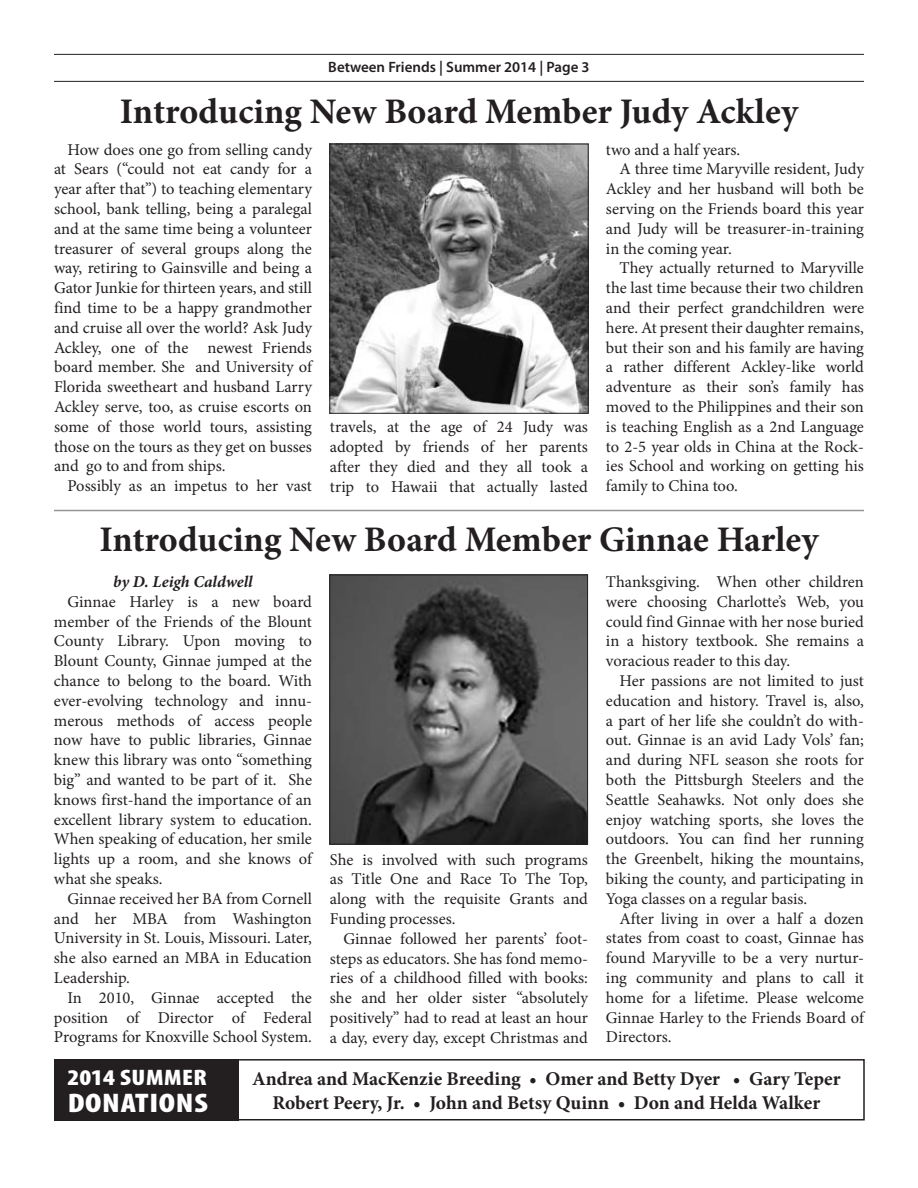
<style>
.page{position:relative;width:918px;height:1188px;background:#fff}
.page>*{position:absolute;margin:0;border:0;box-sizing:border-box;transform-origin:0 0}
.t1{font:700 36px "Minion Pro";letter-spacing:-.005em;color:#231f20}
.t2{font:900 condensed 27px "Myriad Pro";letter-spacing:.02em;color:#fff;scale:1.22 1}
.t3{font:900 condensed 22.5px "Myriad Pro";letter-spacing:.02em;color:#fff;scale:1.19 1}
.t4{font:700 19.5px/23.4px "Minion Pro";color:#231f20;text-align:center}
.t5{font:16.5px/19.8px "Minion Pro";color:#231f20;text-align:justify}
.t6{font:italic 700 16.5px "Minion Pro";color:#231f20}
.t7{font:600 15px "Myriad Pro";color:#231f20}
</style>
<div class="page">
<hr style="left:54px;top:54px;width:810px;height:1px;background:#231f20">
<hr style="left:54px;top:81px;width:810px;height:1px;background:#231f20">
<hr style="left:54px;top:510px;width:810px;height:1px;background:#939598">
<img style="left:331px;top:577px;width:255px;height:266px">
<div style="left:329px;top:575px;width:259px;height:270px;border:1px solid #231f20"></div>
<img style="left:331px;top:146px;width:256px;height:266px">
<div style="left:329px;top:144px;width:260px;height:270px;border:1px solid #231f20"></div>
<div style="left:54px;top:1059px;width:185px;height:61px;background:#231f20"></div>
<div style="left:228px;top:1059px;width:637px;height:61px;border:2px solid #231f20"></div>
<p class="t7" style="left:328px;top:58px;width:263px">Between Friends | Summer 2014 | Page 3</p>
<h1 class="t1" style="left:120px;top:87px;width:680px">Introducing New Board Member Judy Ackley</h1>
<p class="t5" style="left:54px;top:139px;width:260px;text-indent:13px">How does one go from selling candy at Sears (“could not eat candy for a year after that”) to teaching elementary school, bank telling, being a paralegal and at the same time being a volunteer treasurer of several groups along the way, retiring to Gainsville and being a Gator Junkie for thirteen years, and still find time to be a happy grandmother and cruise all over the world? Ask Judy Ackley, one of the newest Friends board member. She and University of Florida sweetheart and husband Larry Ackley serve, too, as cruise escorts on some of those world tours, assisting those on the tours as they get on busses and go to and from ships.</p>
<p class="t5" style="left:68px;top:476px;width:246px">Possibly as an impetus to her vast</p>
<p class="t5" style="left:330px;top:417px;width:260px">travels, at the age of 24 Judy was adopted by friends of her parents after they died and they all took a trip to Hawaii that actually lasted</p>
<p class="t5" style="left:606px;top:139px;width:136px">two and a half years.</p>
<p class="t5" style="left:619px;top:159px;width:246px">A three time Maryville resident, Judy</p>
<p class="t5" style="left:606px;top:179px;width:259px">Ackley and her husband will both be</p>
<p class="t5" style="left:606px;top:199px;width:260px">serving on the Friends board this year</p>
<p class="t5" style="left:606px;top:219px;width:260px">and Judy will be treasurer-in-training</p>
<p class="t5" style="left:606px;top:238px;width:127px">in the coming year.</p>
<p class="t5" style="left:619px;top:258px;width:246px">They actually returned to Maryville</p>
<p class="t5" style="left:606px;top:278px;width:260px">the last time because their two children</p>
<p class="t5" style="left:606px;top:298px;width:260px">and their perfect grandchildren were</p>
<p class="t5" style="left:606px;top:318px;width:259px">here. At present their daughter remains,</p>
<p class="t5" style="left:606px;top:337px;width:260px">but their son and his family are having</p>
<p class="t5" style="left:606px;top:357px;width:260px">a rather different Ackley-like world</p>
<p class="t5" style="left:606px;top:377px;width:259px">adventure as their son’s family has</p>
<p class="t5" style="left:606px;top:397px;width:260px">moved to the Philippines and their son</p>
<p class="t5" style="left:606px;top:417px;width:259px">is teaching English as a 2nd Language</p>
<p class="t5" style="left:606px;top:436px;width:259px">to 2-5 year olds in China at the Rock-</p>
<p class="t5" style="left:606px;top:456px;width:259px">ies School and working on getting his</p>
<p class="t5" style="left:606px;top:476px;width:133px">family to China too.</p>
<h1 class="t1" style="left:99px;top:514px;width:721px">Introducing New Board Member Ginnae Harley</h1>
<p class="t6" style="left:113px;top:570px;width:141px">by D. Leigh Caldwell</p>
<p class="t5" style="left:54px;top:592px;width:260px;text-indent:13px">Ginnae Harley is a new board member of the Friends of the Blount County Library. Upon moving to Blount County, Ginnae jumped at the chance to belong to the board. With ever-evolving technology and innu&shy;merous methods of access people now have to public libraries, Ginnae knew this library was onto “something big” and wanted to be part of it. She knows first-hand the importance of an excellent library system to education.<br>When speaking of education, her smile lights up a room, and she knows of what she speaks.</p>
<p class="t5" style="left:54px;top:889px;width:260px;text-indent:13px">Ginnae received her BA from Cornell and her MBA from Washington University in St. Louis, Missouri. Later, she also earned an MBA in Education Leadership.</p>
<p class="t5" style="left:54px;top:988px;width:260px;text-indent:13px">In 2010, Ginnae accepted the position of Director of Federal Programs for Knoxville School System.</p>
<p class="t5" style="left:330px;top:850px;width:260px">She is involved with such programs as Title One and Race To The Top, along with the requisite Grants and Funding processes.</p>
<p class="t5" style="left:330px;top:929px;width:260px;text-indent:13px">Ginnae followed her parents’ foot&shy;steps as educators. She has fond memo&shy;ries of a childhood filled with books: she and her older sister “absolutely positively” had to read at least an hour a day, every day, except Christmas and</p>
<p class="t5" style="left:606px;top:572px;width:260px">Thanksgiving. When other children were choosing Charlotte’s Web, you could find Ginnae with her nose buried in a history textbook. She remains a voracious reader to this day.</p>
<p class="t5" style="left:606px;top:671px;width:260px;text-indent:13px">Her passions are not limited to just education and history. Travel is, also, a part of her life she couldn’t do with&shy;out. Ginnae is an avid Lady Vols’ fan; and during NFL season she roots for both the Pittsburgh Steelers and the Seattle Seahawks. Not only does she enjoy watching sports, she loves the outdoors. You can find her running the Greenbelt, hiking the mountains, biking the county, and participating in Yoga classes on a regular basis.</p>
<p class="t5" style="left:606px;top:909px;width:260px;text-indent:13px">After living in over a half a dozen states from coast to coast, Ginnae has found Maryville to be a very nurtur&shy;ing community and plans to call it home for a lifetime. Please welcome Ginnae Harley to the Friends Board of Directors.</p>
<h3 class="t3" style="left:68px;top:1063px;width:119px">2014 SUMMER</h3>
<h2 class="t2" style="left:68px;top:1085px;width:115px">DONATIONS</h2>
<p class="t4" style="left:252px;top:1067px;width:590px">Andrea and MacKenzie Breeding • Omer and Betty Dyer • Gary Teper<br>Robert Peery, Jr. • John and Betsy Quinn • Don and Helda Walker</p>
</div>
